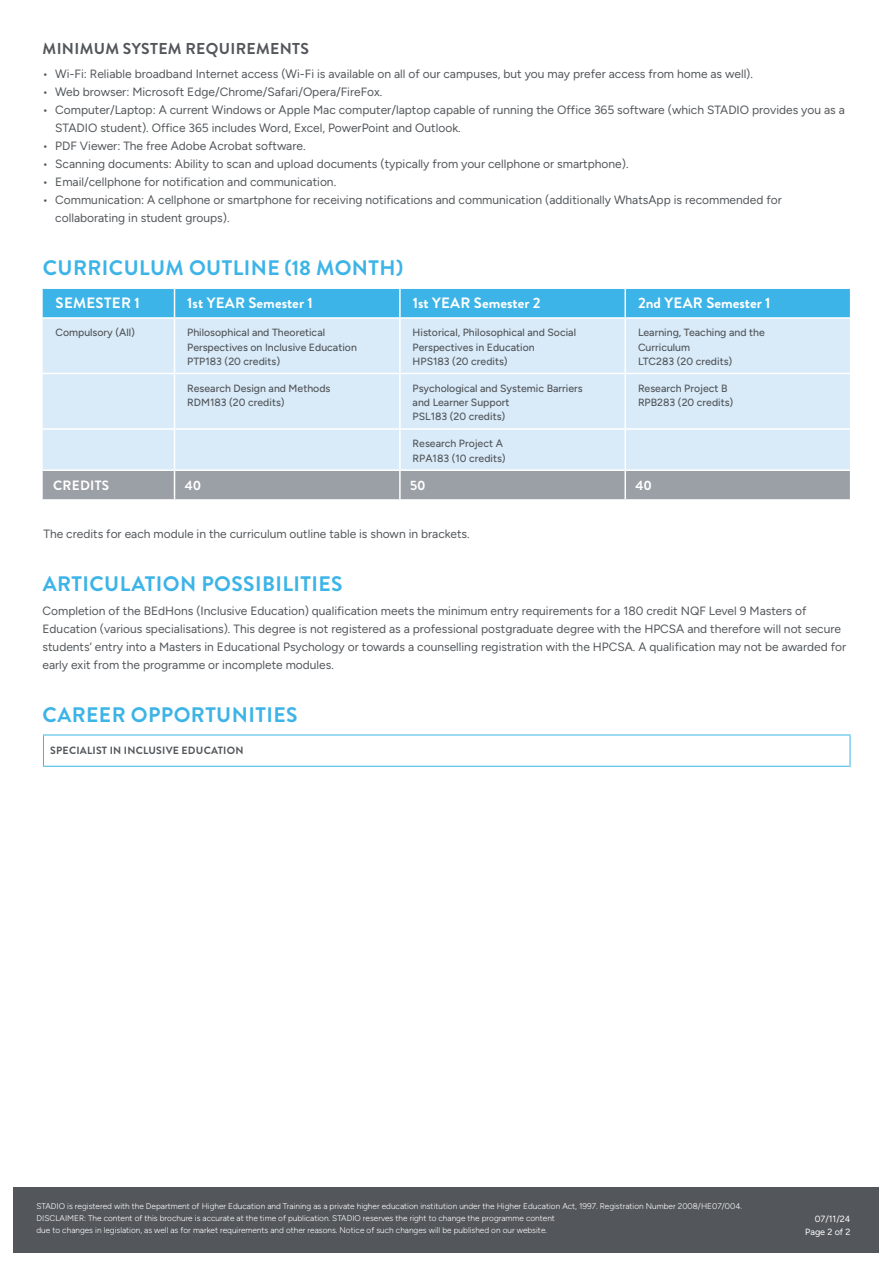
<style>
.page{position:relative;width:893px;height:1263px;background:#fff}
.page>*{position:absolute;margin:0;border:0;box-sizing:border-box;transform-origin:0 0}
.t1{font:700 21px "Brandon Grotesque";letter-spacing:.02em;color:#3cb4e7}
.t2{font:700 15.75px "Brandon Grotesque";letter-spacing:.02em;color:#53575b}
.t3{font:700 15px "Brandon Grotesque";color:#fff}
.t4{font:700 15px "Brandon Grotesque";letter-spacing:.02em;color:#fff}
.t5{font:700 13.5px "Brandon Grotesque";letter-spacing:.02em;color:#fff}
.t6{font:300 12px/18px "Figtree";color:#53575b}
.t7{font:300 10.5px/14.2px "Figtree";color:#53575b}
.t8{font:700 10.5px "Brandon Grotesque";letter-spacing:.02em;color:#53575b}
.t9{font:300 9px/13.5px "Figtree";color:#fff;text-align:right}
.t10{font:300 8.25px/12px "Figtree";color:#fff}
</style>
<div class="page">
<div style="left:14px;top:1187px;width:865px;height:66px;background:#53575b"></div>
<hr style="left:43px;top:734px;width:807px;height:1px;background:#3cb4e7">
<hr style="left:43px;top:735px;width:1px;height:31px;background:#3cb4e7">
<hr style="left:849px;top:735px;width:1px;height:31px;background:#3cb4e7">
<hr style="left:43px;top:766px;width:807px;height:1px;background:#3cb4e7">
<div style="left:43px;top:319px;width:807px;height:150px;background:#d9ebf9"></div>
<hr style="left:43px;top:373px;width:132px;height:1px;background:#fff">
<hr style="left:175px;top:373px;width:225px;height:1px;background:#fff">
<hr style="left:43px;top:428px;width:132px;height:2px;background:#fff">
<hr style="left:175px;top:428px;width:225px;height:2px;background:#fff">
<hr style="left:174px;top:319px;width:1px;height:54px;background:#fff">
<hr style="left:174px;top:374px;width:1px;height:54px;background:#fff">
<hr style="left:174px;top:430px;width:1px;height:39px;background:#fff">
<hr style="left:399px;top:319px;width:2px;height:54px;background:#fff">
<hr style="left:400px;top:373px;width:225px;height:1px;background:#fff">
<hr style="left:399px;top:374px;width:2px;height:54px;background:#fff">
<hr style="left:400px;top:428px;width:225px;height:2px;background:#fff">
<hr style="left:399px;top:430px;width:2px;height:39px;background:#fff">
<hr style="left:624px;top:319px;width:2px;height:54px;background:#fff">
<hr style="left:625px;top:373px;width:226px;height:1px;background:#fff">
<hr style="left:624px;top:374px;width:2px;height:54px;background:#fff">
<hr style="left:625px;top:428px;width:226px;height:2px;background:#fff">
<hr style="left:624px;top:430px;width:2px;height:39px;background:#fff">
<svg style="left:43px;top:288px;width:808px;height:30px;background:#48b8e8"></svg>
<svg style="left:43px;top:470px;width:808px;height:30px;background:#a1a6ab"></svg>
<h2 class="t2" style="left:43px;top:37px;width:268px">MINIMUM SYSTEM REQUIREMENTS</h2>
<p class="t6" style="left:43px;top:65px;width:712px">• Wi-Fi: Reliable broadband Internet access (Wi-Fi is available on all of our campuses, but you may prefer access from home as well).</p>
<p class="t6" style="left:43px;top:83px;width:341px">• Web browser: Microsoft Edge/Chrome/Safari/Opera/FireFox.</p>
<p class="t6" style="left:55px;top:101px;width:791px;text-indent:-13px">• Computer/Laptop: A current Windows or Apple Mac computer/laptop capable of running the Office 365 software (which STADIO provides you as a<br>STADIO student). Office 365 includes Word, Excel, PowerPoint and Outlook.</p>
<p class="t6" style="left:43px;top:137px;width:264px">• PDF Viewer: The free Adobe Acrobat software.</p>
<p class="t6" style="left:43px;top:155px;width:587px">• Scanning documents: Ability to scan and upload documents (typically from your cellphone or smartphone).</p>
<p class="t6" style="left:43px;top:173px;width:295px">• Email/cellphone for notification and communication.</p>
<p class="t6" style="left:55px;top:191px;width:728px;text-indent:-13px">• Communication: A cellphone or smartphone for receiving notifications and communication (additionally WhatsApp is recommended for collaborating in student groups).</p>
<h1 class="t1" style="left:43px;top:253px;width:362px">CURRICULUM OUTLINE (18 MONTH)</h1>
<p class="t4" style="left:56px;top:293px;width:86px">SEMESTER 1</p>
<p class="t3" style="left:187px;top:293px;width:127px">1st YEAR Semester 1</p>
<p class="t3" style="left:413px;top:293px;width:129px">1st YEAR Semester 2</p>
<p class="t3" style="left:638px;top:293px;width:134px">2nd YEAR Semester 1</p>
<p class="t7" style="left:55px;top:326px;width:81px">Compulsory (All)</p>
<p class="t7" style="left:187px;top:326px;width:171px">Philosophical and Theoretical<br>Perspectives on Inclusive Education<br>PTP183 (20 credits)</p>
<p class="t7" style="left:413px;top:326px;width:165px">Historical, Philosophical and Social<br>Perspectives in Education<br>HPS183 (20 credits)</p>
<p class="t7" style="left:638px;top:326px;width:128px">Learning, Teaching and the<br>Curriculum<br>LTC283 (20 credits)</p>
<p class="t7" style="left:187px;top:381px;width:145px">Research Design and Methods<br>RDM183 (20 credits)</p>
<p class="t7" style="left:413px;top:381px;width:172px">Psychological and Systemic Barriers and Learner Support<br>PSL183 (20 credits)</p>
<p class="t7" style="left:638px;top:381px;width:97px">Research Project B<br>RPB283 (20 credits)</p>
<p class="t7" style="left:413px;top:437px;width:95px">Research Project A<br>RPA183 (10 credits)</p>
<p class="t5" style="left:53px;top:476px;width:58px">CREDITS</p>
<p class="t5" style="left:185px;top:476px;width:18px">40</p>
<p class="t5" style="left:410px;top:476px;width:17px">50</p>
<p class="t5" style="left:635px;top:476px;width:18px">40</p>
<p class="t6" style="left:43px;top:524px;width:428px">The credits for each module in the curriculum outline table is shown in brackets.</p>
<h1 class="t1" style="left:43px;top:569px;width:301px">ARTICULATION POSSIBILITIES</h1>
<p class="t6" style="left:43px;top:602px;width:805px">Completion of the BEdHons (Inclusive Education) qualification meets the minimum entry requirements for a 180 credit NQF Level 9 Masters of Education (various specialisations). This degree is not registered as a professional postgraduate degree with the HPCSA and therefore will not secure students’ entry into a Masters in Educational Psychology or towards a counselling registration with the HPCSA. A qualification may not be awarded for early exit from the programme or incomplete modules.</p>
<h1 class="t1" style="left:43px;top:700px;width:256px">CAREER OPPORTUNITIES</h1>
<p class="t8" style="left:50px;top:743px;width:195px">SPECIALIST IN INCLUSIVE EDUCATION</p>
<p class="t10" style="left:37px;top:1200px;width:707px">STADIO is registered with the Department of Higher Education and Training as a private higher education institution under the Higher Education Act, 1997. Registration Number 2008/HE07/004.<br>DISCLAIMER: The content of this brochure is accurate at the time of publication. STADIO reserves the right to change the programme content<br>due to changes in legislation, as well as for market requirements and other reasons. Notice of such changes will be published on our website.</p>
<p class="t9" style="left:805px;top:1212px;width:47px">07/11/24<br>Page 2 of 2</p>
</div>
